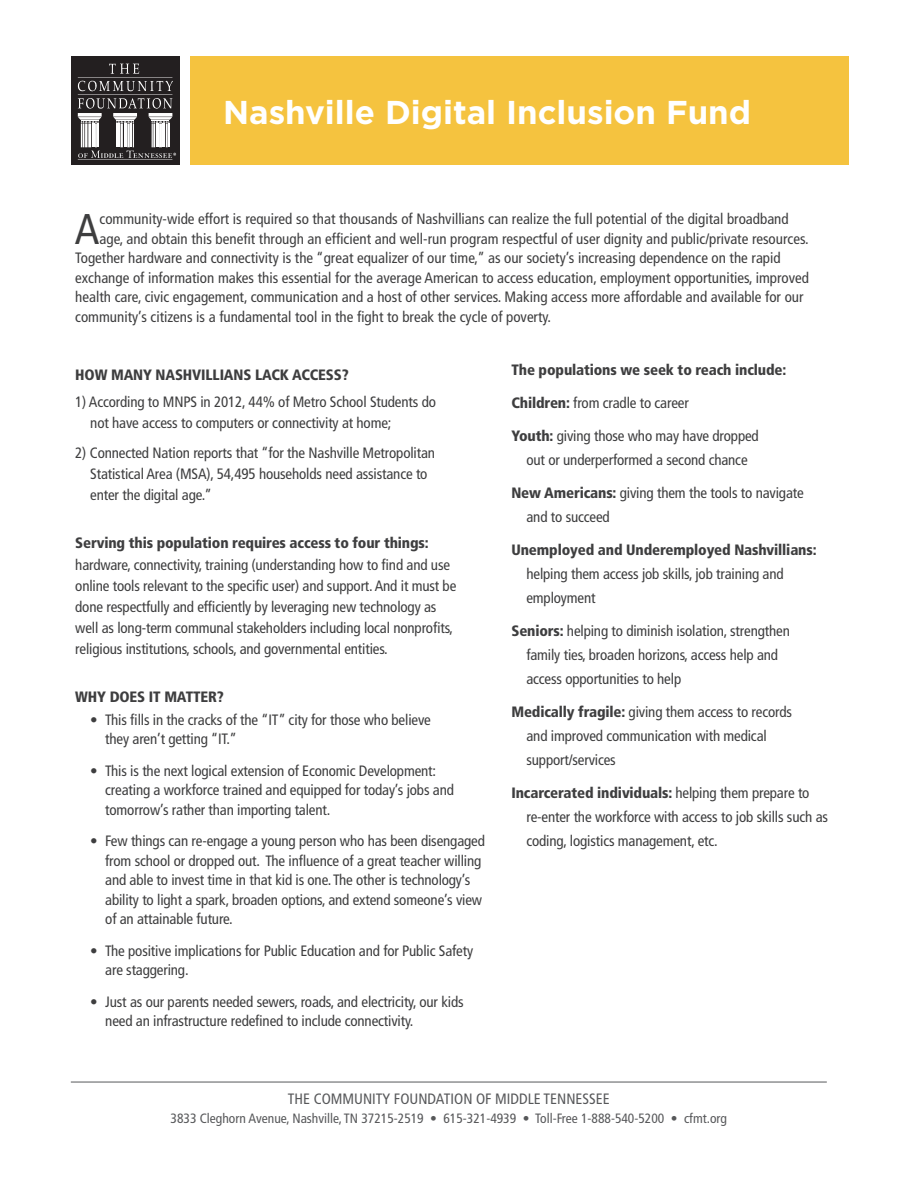
<style>
.page{position:relative;width:918px;height:1188px;background:#fff}
.page>*{position:absolute;margin:0;border:0;box-sizing:border-box;transform-origin:0 0}
.t1{font:condensed 42.9px "Frutiger";color:#3e3e3f}
.t2{font:700 33px "Gotham";color:#fff}
.t3{font:condensed 15px/19.5px "Frutiger";letter-spacing:-.01em;color:#3e3e3f}
.t4{font:900 condensed 15px "Frutiger";letter-spacing:-.01em;color:#3e3e3f}
.t5{font:condensed 15px "Frutiger";color:#57585a}
.t6{font:condensed 13.5px "Frutiger";color:#57585a}
.s1{font-weight:900}
</style>
<div class="page">
<div style="left:71px;top:56px;width:108px;height:109px;background:#231f20"></div>
<svg style="left:109px;top:64px;width:30px;height:10px"></svg>
<hr style="left:78px;top:77px;width:94px;height:1px;background:#fff">
<svg style="left:78px;top:113px;width:24px;height:4px"></svg>
<svg style="left:113px;top:113px;width:24px;height:4px"></svg>
<svg style="left:149px;top:113px;width:23px;height:4px"></svg>
<hr style="left:78px;top:159px;width:94px;height:1px;background:#fff">
<svg style="left:78px;top:81px;width:95px;height:28px"></svg>
<svg style="left:78px;top:117px;width:98px;height:41px"></svg>
<div style="left:190px;top:56px;width:659px;height:109px;background:#f5c33f"></div>
<hr style="left:71px;top:1082px;width:756px;height:1px;background:#57585a">
<h2 class="t2" style="left:223px;top:93px;width:529px">Nashville Digital Inclusion Fund</h2>
<h1 class="t1" style="left:75px;top:204px;width:26px">A</h1>
<p class="t3" style="left:100px;top:209px;width:691px">community-wide effort is required so that thousands of Nashvillians can realize the full potential of the digital broadband</p>
<p class="t3" style="left:100px;top:229px;width:711px">age, and obtain this benefit through an efficient and well-run program respectful of user dignity and public/private resources.</p>
<p class="t3" style="left:75px;top:248px;width:707px">Together hardware and connectivity is the “great equalizer of our time,” as our society’s increasing dependence on the rapid</p>
<p class="t3" style="left:75px;top:268px;width:735px">exchange of information makes this essential for the average American to access education, employment opportunities, improved</p>
<p class="t3" style="left:75px;top:287px;width:730px">health care, civic engagement, communication and a host of other services. Making access more affordable and available for our</p>
<p class="t3" style="left:75px;top:307px;width:477px">community’s citizens is a fundamental tool in the fight to break the cycle of poverty.</p>
<p class="t4" style="left:75px;top:365px;width:275px">How many Nashvillians lack access?</p>
<p class="t3" style="left:90px;top:391px;width:347px;line-height:21px;text-indent:-15px">1) According to MNPS in 2012, 44% of Metro School Students do not have access to computers or connectivity at home;</p>
<p class="t3" style="left:90px;top:442px;width:346px;line-height:21px;text-indent:-15px">2) Connected Nation reports that “for the Nashville Metropolitan<br>Statistical Area (MSA), 54,495 households need assistance to enter the digital age.”</p>
<p class="t4" style="left:75px;top:533px;width:355px">Serving this population requires access to four things:</p>
<p class="t3" style="left:75px;top:555px;width:383px;line-height:21px">hardware, connectivity, training (understanding how to find and use online tools relevant to the specific user) and support. And it must be done respectfully and efficiently by leveraging new technology as well as long-term communal stakeholders including local nonprofits, religious institutions, schools, and governmental entities.</p>
<p class="t4" style="left:75px;top:688px;width:150px">Why does it matter?</p>
<p class="t3" style="left:105px;top:710px;width:327px;text-indent:-15px">• This fills in the cracks of the “IT” city for those who believe they aren’t getting “IT.”</p>
<p class="t3" style="left:105px;top:761px;width:350px;text-indent:-15px">• This is the next logical extension of Economic Development: creating a workforce trained and equipped for today’s jobs and tomorrow’s rather than importing talent.</p>
<p class="t3" style="left:105px;top:831px;width:381px;text-indent:-15px">• Few things can re-engage a young person who has been disengaged from school or dropped out. The influence of a great teacher willing and able to invest time in that kid is one. The other is technology’s ability to light a spark, broaden options, and extend someone’s view of an attainable future.</p>
<p class="t3" style="left:105px;top:941px;width:369px;text-indent:-15px">• The positive implications for Public Education and for Public Safety are staggering.</p>
<p class="t3" style="left:105px;top:992px;width:360px;text-indent:-15px">• Just as our parents needed sewers, roads, and electricity, our kids need an infrastructure redefined to include connectivity.</p>
<p class="t4" style="left:511px;top:361px;width:276px">The populations we seek to reach include:</p>
<p class="t3" style="left:511px;top:393px;width:179px"><span class="s1">Children:</span> from cradle to career</p>
<p class="t3" style="left:511px;top:424px;width:249px;line-height:24px;text-align:center"><span class="s1">Youth:</span> giving those who may have dropped out or underperformed a second chance</p>
<p class="t3" style="left:526px;top:481px;width:279px;line-height:24px;text-indent:-15px"><span class="s1">New Americans:</span> giving them the tools to navigate and to succeed</p>
<p class="t4" style="left:511px;top:541px;width:307px">Unemployed and Underemployed Nashvillians:</p>
<p class="t3" style="left:526px;top:562px;width:259px;line-height:24px">helping them access job skills, job training and employment</p>
<p class="t3" style="left:526px;top:619px;width:265px;line-height:24px;text-indent:-15px"><span class="s1">Seniors:</span> helping to diminish isolation, strengthen family ties, broaden horizons, access help and access opportunities to help</p>
<p class="t3" style="left:526px;top:700px;width:267px;line-height:24px;text-indent:-15px"><span class="s1">Medically fragile:</span> giving them access to records and improved communication with medical support/services</p>
<p class="t3" style="left:526px;top:781px;width:303px;line-height:24px;text-indent:-15px"><span class="s1">Incarcerated individuals:</span> helping them prepare to re-enter the workforce with access to job skills such as coding, logistics management, etc.</p>
<p class="t5" style="left:288px;top:1090px;width:206px">The Community Foundation ofMidd</p>
<p class="t5" style="left:528px;top:1090px;width:55px">le Tennessee</p>
<p class="t6" style="left:171px;top:1111px;width:558px">3833 Cleghorn Avenue, Nashville, TN 37215-2519 • 615-321-4939 • Toll-Free 1-888-540-5200 • cfmt.org</p>
</div>
